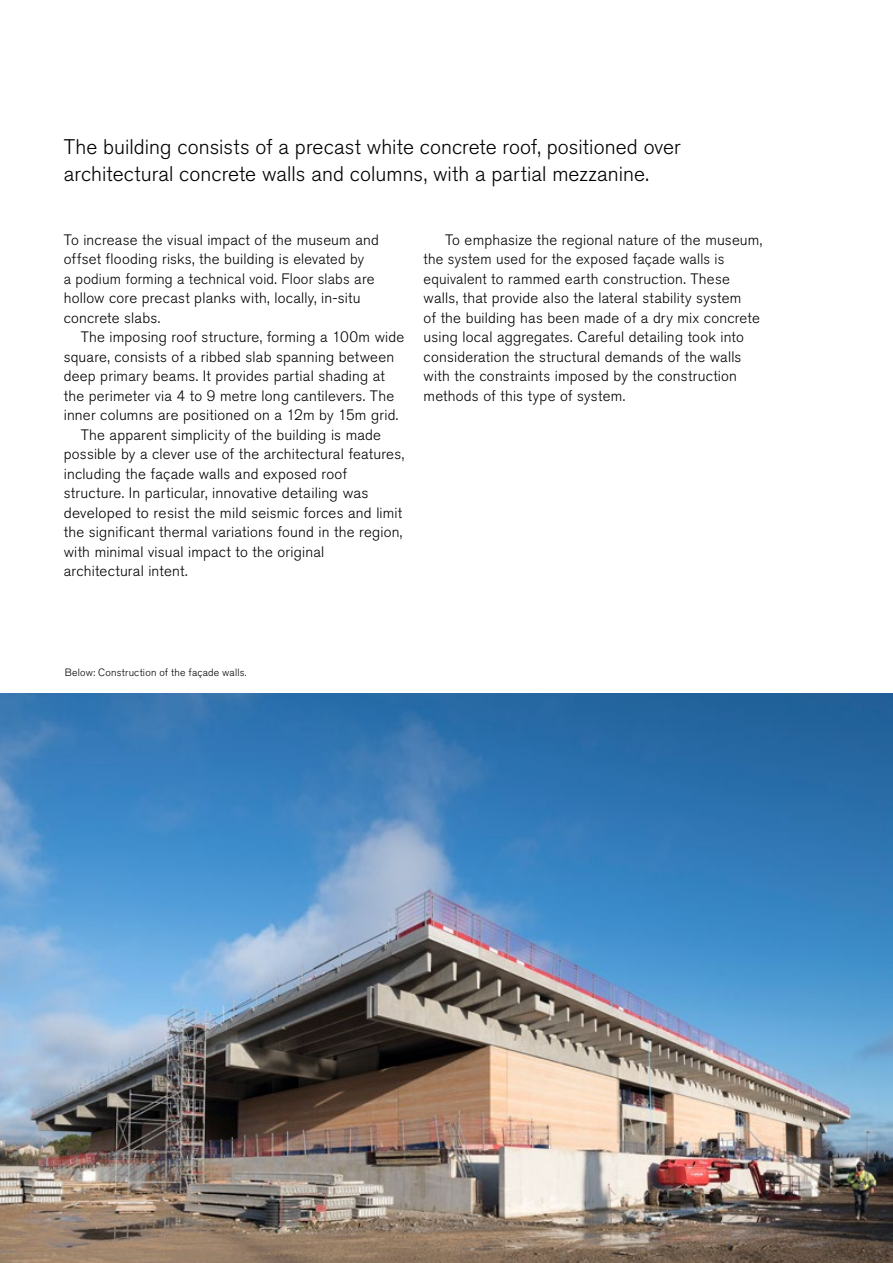
<style>
.page{position:relative;width:893px;height:1263px;background:#fff}
.page>*{position:absolute;margin:0;border:0;box-sizing:border-box;transform-origin:0 0}
.t1{font:300 21px/27px "Akzidenz Grotesk Std";letter-spacing:.005em;color:#000}
.t2{font:300 15px/19.5px "Akzidenz Grotesk Std";letter-spacing:.015em;color:#000}
.t3{font:300 10.5px "Akzidenz Grotesk Std";letter-spacing:.02em;color:#000}
</style>
<div class="page">
<img style="left:0;top:694px;width:893px;height:569px">
<h1 class="t1" style="left:64px;top:133px;width:619px">The building consists of a precast white concrete roof, positioned over architectural concrete walls and columns, with a partial mezzanine.</h1>
<p class="t2" style="left:64px;top:230px;width:317px">To increase the visual impact of the museum and offset flooding risks, the building is elevated by<br>a podium forming a technical void. Floor slabs are hollow core precast planks with, locally, in-situ concrete slabs.</p>
<p class="t2" style="left:81px;top:327px;width:325px">The imposing roof structure, forming a 100m wide</p>
<p class="t2" style="left:64px;top:347px;width:332px">square, consists of a ribbed slab spanning between</p>
<p class="t2" style="left:64px;top:366px;width:323px">deep primary beams. It provides partial shading at</p>
<p class="t2" style="left:64px;top:386px;width:332px">the perimeter via 4 to 9 metre long cantilevers. The</p>
<p class="t2" style="left:64px;top:405px;width:336px">inner columns are positioned on a 12m by 15m grid.</p>
<p class="t2" style="left:81px;top:425px;width:302px">The apparent simplicity of the building is made</p>
<p class="t2" style="left:64px;top:444px;width:342px">possible by a clever use of the architectural features,</p>
<p class="t2" style="left:64px;top:464px;width:285px">including the façade walls and exposed roof</p>
<p class="t2" style="left:64px;top:483px;width:306px">structure. In particular, innovative detailing was</p>
<p class="t2" style="left:64px;top:503px;width:340px">developed to resist the mild seismic forces and limit</p>
<p class="t2" style="left:64px;top:522px;width:340px">the significant thermal variations found in the region,</p>
<p class="t2" style="left:64px;top:542px;width:262px">with minimal visual impact to the original</p>
<p class="t2" style="left:64px;top:561px;width:125px">architectural intent.</p>
<p class="t2" style="left:424px;top:230px;width:340px;text-indent:21px">To emphasize the regional nature of the museum, the system used for the exposed façade walls is equivalent to rammed earth construction. These walls, that provide also the lateral stability system<br>of the building has been made of a dry mix concrete using local aggregates. Careful detailing took into consideration the structural demands of the walls with the constraints imposed by the construction methods of this type of system.</p>
<p class="t3" style="left:65px;top:666px;width:183px">Below: Construction of the façade walls.</p>
</div>
